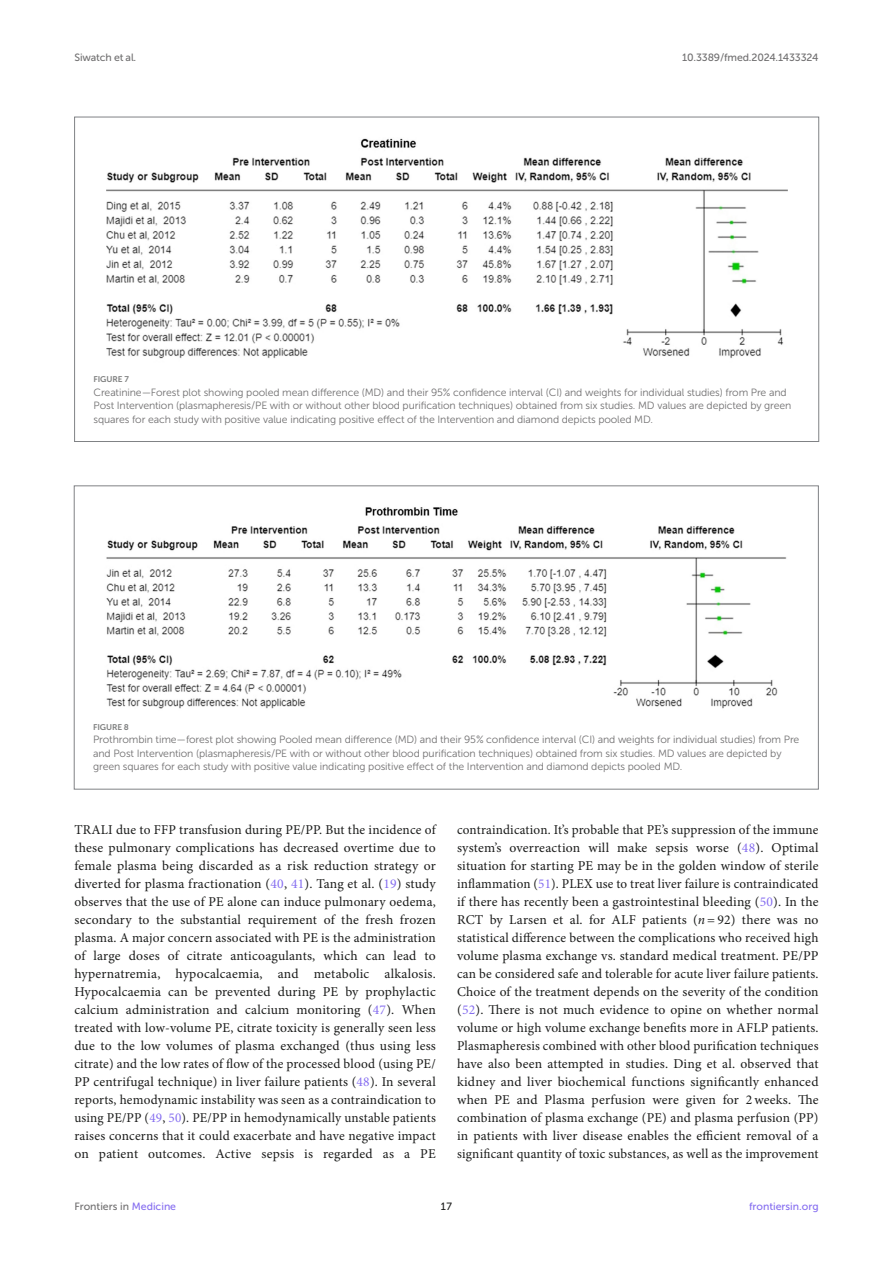
<style>
.page{position:relative;width:893px;height:1263px;background:#fff}
.page>*{position:absolute;margin:0;border:0;box-sizing:border-box;transform-origin:0 0}
.TEXT{font:13.5px/18px "Minion Pro";letter-spacing:.01em;color:#1b1c1b;text-align:justify}
.FIG_LEG{font:10.5px/13.5px "Museo Sans 300";letter-spacing:-.01em;color:#706f70}
.t1{font:10.5px "Museo Sans 500";letter-spacing:-.015em;color:#706f70}
.t2{font:10.5px "Museo Sans 500";color:#856df0}
.t3{font:10.5px "Museo Sans 500";color:#1b1c1b}
.FIG_HD{font:8.25px "Museo Sans 700";letter-spacing:-.01em;color:#7e7f7f}
.s1{color:#856df0}
.s2{font-style:italic}
</style>
<div class="page">
<img style="left:106px;top:138px;width:682px;height:221px">
<img style="left:106px;top:507px;width:681px;height:202px">
<p class="t1" style="left:74px;top:51px;width:63px">Siwatch et al.</p>
<p class="t1" style="left:682px;top:51px;width:138px">10.3389/fmed.2024.1433324</p>
<p class="FIG_HD" style="left:94px;top:375px;width:37px">FIGURE 7</p>
<p class="FIG_LEG" style="left:94px;top:385px;width:699px">Creatinine—Forest plot showing pooled mean difference (MD) and their 95% confidence interval (CI) and weights for individual studies) from Pre and<br>Post Intervention (plasmapheresis/PE with or without other blood purification techniques) obtained from six studies. MD values are depicted by green squares for each study with positive value indicating positive effect of the Intervention and diamond depicts pooled MD.</p>
<p class="FIG_HD" style="left:93px;top:722px;width:37px">FIGURE 8</p>
<p class="FIG_LEG" style="left:93px;top:733px;width:708px">Prothrombin time—forest plot showing Pooled mean difference (MD) and their 95% confidence interval (CI) and weights for individual studies) from Pre and Post Intervention (plasmapheresis/PE with or without other blood purification techniques) obtained from six studies. MD values are depicted by green squares for each study with positive value indicating positive effect of the Intervention and diamond depicts pooled MD.</p>
<p class="TEXT" style="left:74px;top:821px;width:363px">TRALI due to FFP transfusion during PE/PP. But the incidence of these pulmonary complications has decreased overtime due to female plasma being discarded as a risk reduction strategy or diverted for plasma fractionation (<span class="s1">40</span>, <span class="s1">41</span>). Tang et al. (<span class="s1">19</span>) study observes that the use of PE alone can induce pulmonary oedema, secondary to the substantial requirement of the fresh frozen plasma. A major concern associated with PE is the administration of large doses of citrate anticoagulants, which can lead to hypernatremia, hypocalcaemia, and metabolic alkalosis.<br>Hypocalcaemia can be prevented during PE by prophylactic calcium administration and calcium monitoring (<span class="s1">47</span>). When treated with low-volume PE, citrate toxicity is generally seen less due to the low volumes of plasma exchanged (thus using less citrate) and the low rates of flow of the processed blood (using PE/ PP centrifugal technique) in liver failure patients (<span class="s1">48</span>). In several reports, hemodynamic instability was seen as a contraindication to using PE/PP (<span class="s1">49</span>, <span class="s1">50</span>). PE/PP in hemodynamically unstable patients raises concerns that it could exacerbate and have negative impact on patient outcomes. Active sepsis is regarded as a PE</p>
<p class="TEXT" style="left:457px;top:821px;width:363px">contraindication. It’s probable that PE’s suppression of the immune system’s overreaction will make sepsis worse (<span class="s1">48</span>). Optimal situation for starting PE may be in the golden window of sterile inflammation (<span class="s1">51</span>). PLEX use to treat liver failure is contraindicated if there has recently been a gastrointestinal bleeding (<span class="s1">50</span>). In the RCT by Larsen et al. for ALF patients (<span class="s2">n</span> = 92) there was no statistical difference between the complications who received high volume plasma exchange vs. standard medical treatment. PE/PP can be considered safe and tolerable for acute liver failure patients.<br>Choice of the treatment depends on the severity of the condition (<span class="s1">52</span>). There is not much evidence to opine on whether normal volume or high volume exchange benefits more in AFLP patients.<br>Plasmapheresis combined with other blood purification techniques have also been attempted in studies. Ding et al. observed that kidney and liver biochemical functions significantly enhanced when PE and Plasma perfusion were given for 2weeks. The combination of plasma exchange (PE) and plasma perfusion (PP) in patients with liver disease enables the efficient removal of a significant quantity of toxic substances, as well as the improvement</p>
<p class="t1" style="left:74px;top:1200px;width:103px">Frontiers in <span class="s1">Medicine</span></p>
<p class="t3" style="left:441px;top:1200px;width:13px">17</p>
<p class="t2" style="left:749px;top:1200px;width:71px">frontiersin.org</p>
</div>
